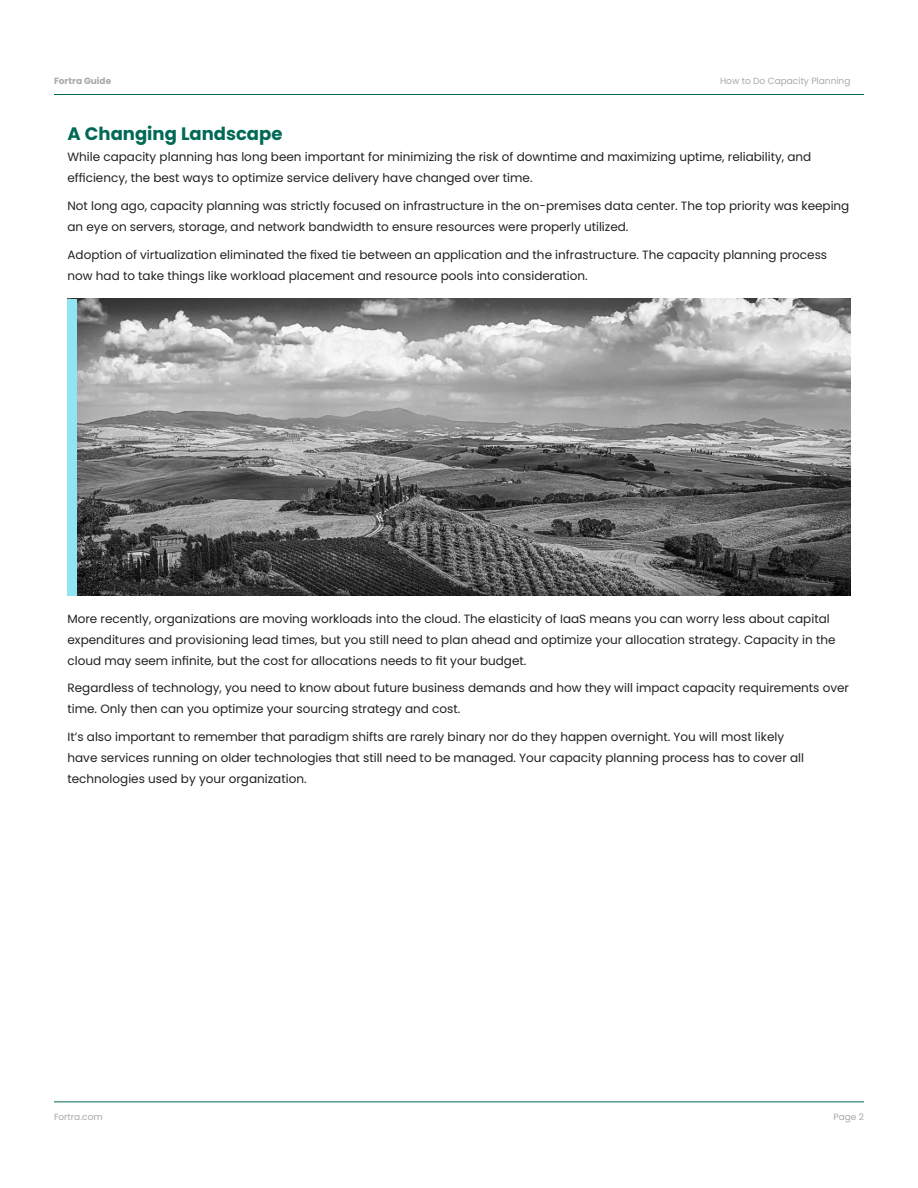
<style>
.page{position:relative;width:918px;height:1188px;background:#fff}
.page>*{position:absolute;margin:0;border:0;box-sizing:border-box;transform-origin:0 0}
.FTA_H1{font:700 18px "Poppins";color:#006a56}
.FTA_Body{font:12px/21px "Poppins";color:#231f20}
.t1{font:9px "Poppins";color:#a9a9a9}
.t2{font:700 9px "Poppins";color:#a9a9a9}
</style>
<div class="page">
<hr style="left:54px;top:94px;width:810px;height:1px;background:#006a56">
<hr style="left:54px;top:1101px;width:810px;height:1px;background:#006a56">
<img style="left:77px;top:299px;width:773px;height:297px">
<div style="left:68px;top:299px;width:9px;height:297px;background:#8fe5f2"></div>
<p class="t2" style="left:54px;top:75px;width:59px">Fortra Guide</p>
<p class="t1" style="left:720px;top:75px;width:132px">How to Do Capacity Planning</p>
<p class="FTA_H1" style="left:68px;top:124px;width:216px">A Changing Landscape</p>
<p class="FTA_Body" style="left:68px;top:147px;width:745px">While capacity planning has long been important for minimizing the risk of downtime and maximizing uptime, reliability, and efficiency, the best ways to optimize service delivery have changed over time.</p>
<p class="FTA_Body" style="left:68px;top:196px;width:783px">Not long ago, capacity planning was strictly focused on infrastructure in the on-premises data center. The top priority was keeping an eye on servers, storage, and network bandwidth to ensure resources were properly utilized.</p>
<p class="FTA_Body" style="left:68px;top:244px;width:761px">Adoption of virtualization eliminated the fixed tie between an application and the infrastructure. The capacity planning process now had to take things like workload placement and resource pools into consideration.</p>
<p class="FTA_Body" style="left:68px;top:608px;width:770px">More recently, organizations are moving workloads into the cloud. The elasticity of IaaS means you can worry less about capital expenditures and provisioning lead times, but you still need to plan ahead and optimize your allocation strategy. Capacity in the cloud may seem infinite, but the cost for allocations needs to fit your budget.</p>
<p class="FTA_Body" style="left:68px;top:678px;width:783px">Regardless of technology, you need to know about future business demands and how they will impact capacity requirements over time. Only then can you optimize your sourcing strategy and cost.</p>
<p class="FTA_Body" style="left:68px;top:727px;width:738px">It’s also important to remember that paradigm shifts are rarely binary nor do they happen overnight. You will most likely have services running on older technologies that still need to be managed. Your capacity planning process has to cover all technologies used by your organization.</p>
<p class="t1" style="left:54px;top:1112px;width:50px">Fortra.com</p>
<p class="t1" style="left:833px;top:1112px;width:32px">Page 2</p>
</div>
